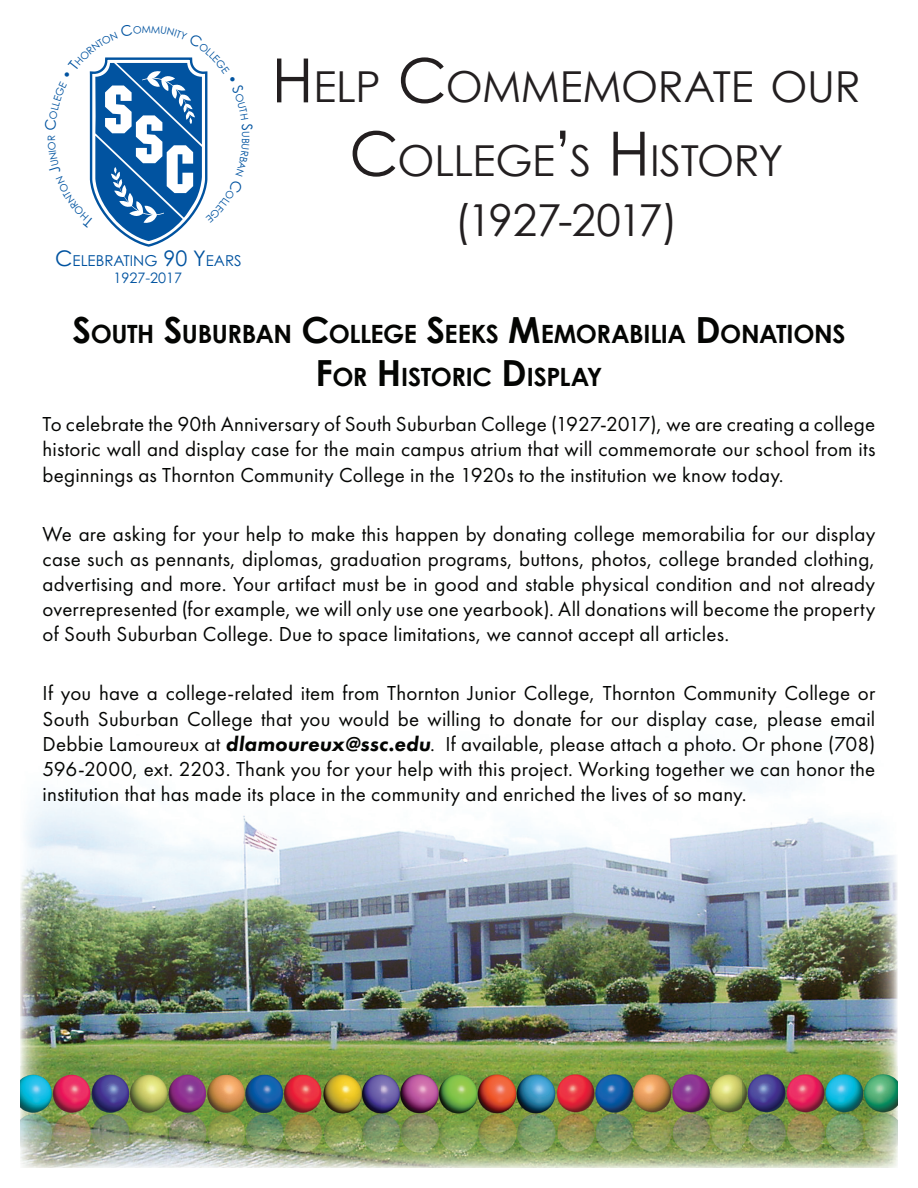
<style>
.page{position:relative;width:918px;height:1188px;background:#fff}
.page>*{position:absolute;margin:0;border:0;box-sizing:border-box;transform-origin:0 0}
.t1{font:44.1px "Century Gothic";letter-spacing:-.035em;color:#231f20}
.t2{font:42.75px/73.2px "Century Gothic";letter-spacing:-.01em;color:#231f20;text-align:center}
.t3{font:700 25.2px/43.2px "Century Gothic";letter-spacing:-.015em;color:#040503;text-align:center}
.t4{font:21px/25.2px "Futura PT";letter-spacing:.01em;color:#040503;text-align:justify}
.t5{font:15px "Century Gothic";color:#0153a0}
.t6{font:14.4px "Century Gothic";color:#0153a0}
.s1{font-size:61.05px}
.s2{font-size:21.45px}
.s3{font-size:36px}
.s4{font-weight:800;font-style:italic}
</style>
<div class="page">
<img style="left:20px;top:768px;width:878px;height:298px">
<img style="left:20px;top:1066px;width:878px;height:102px">
<svg style="left:89px;top:57px;width:119px;height:190px"></svg>
<h2 class="t2" style="left:272px;top:50px;width:591px"><span class="s1">H</span>ELP <span class="s1">C</span>OMMEMORATE OUR<br><span class="s1">C</span>OLLEGE<span class="s1">’</span>S <span class="s1">H</span>ISTORY</h2>
<h1 class="t1" style="left:454px;top:193px;width:225px">(1927-2017)</h1>
<p class="t5" style="left:55px;top:251px;width:188px"><span class="s2">C</span>ELEBRATING <span class="s2">90 Y</span>EARS</p>
<p class="t6" style="left:113px;top:269px;width:70px">1927-2017</p>
<p class="t3" style="left:73px;top:311px;width:774px"><span class="s3">S</span>OUTH <span class="s3">S</span>UBURBAN <span class="s3">C</span>OLLEGE <span class="s3">S</span>EEKS <span class="s3">M</span>EMORABILIA <span class="s3">D</span>ONATIONS<br><span class="s3">F</span>OR <span class="s3">H</span>ISTORIC <span class="s3">D</span>ISPLAY</p>
<p class="t4" style="left:43px;top:412px;width:834px">To celebrate the 90th Anniversary of South Suburban College (1927-2017), we are creating a college historic wall and display case for the main campus atrium that will commemorate our school from its beginnings as Thornton Community College in the 1920s to the institution we know today.</p>
<p class="t4" style="left:43px;top:521px;width:834px">We are asking for your help to make this happen by donating college memorabilia for our display case such as pennants, diplomas, graduation programs, buttons, photos, college branded clothing, advertising and more. Your artifact must be in good and stable physical condition and not already overrepresented (for example, we will only use one yearbook). All donations will become the property of South Suburban College. Due to space limitations, we cannot accept all articles.</p>
<p class="t4" style="left:43px;top:681px;width:834px">If you have a college-related item from Thornton Junior College, Thornton Community College or South Suburban College that you would be willing to donate for our display case, please email Debbie Lamoureux at <span class="s4">dlamoureux@ssc.edu</span>. If available, please attach a photo. Or phone (708)<br>596-2000, ext. 2203. Thank you for your help with this project. Working together we can honor the institution that has made its place in the community and enriched the lives of so many.</p>
</div>
